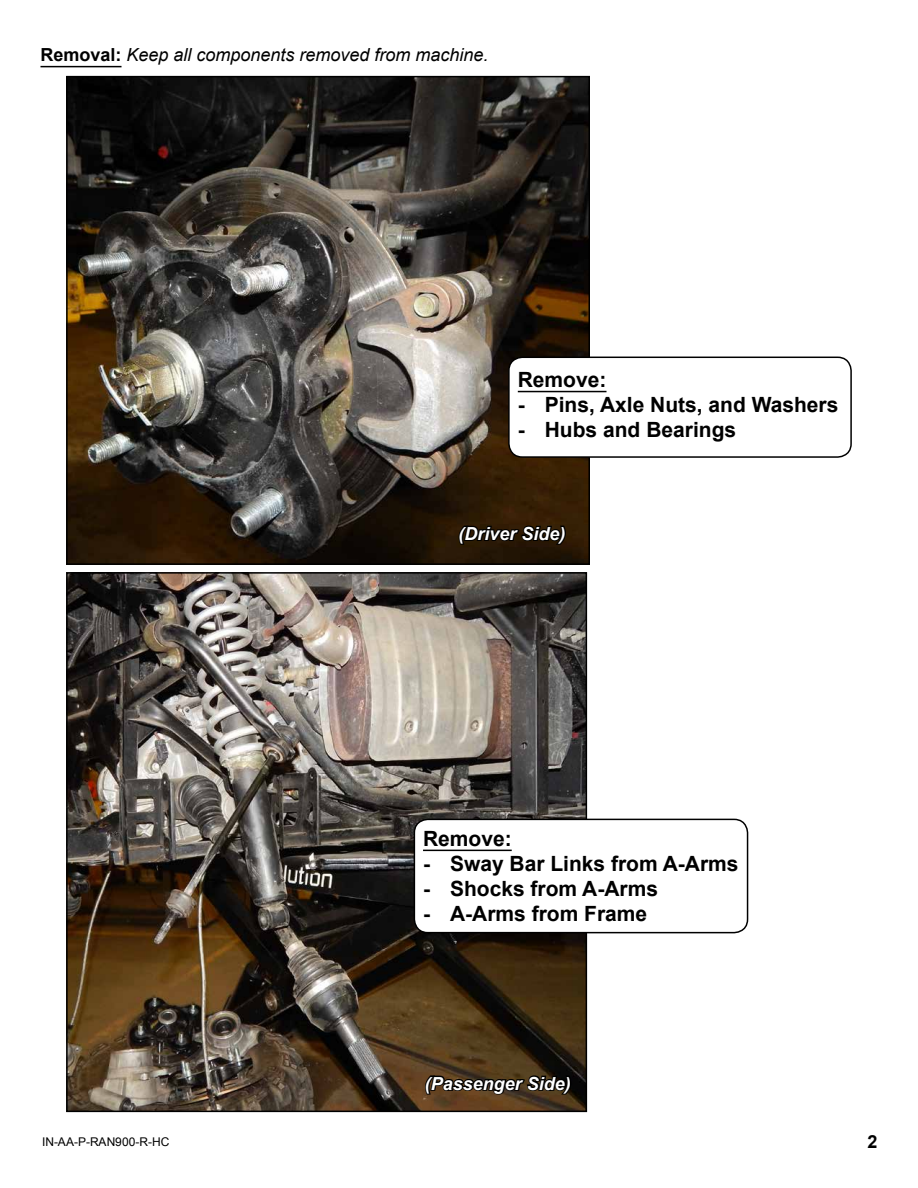
<style>
.page{position:relative;width:918px;height:1188px;background:#fff}
.page>*{position:absolute;margin:0;border:0;box-sizing:border-box;transform-origin:0 0}
.t1{font:700 21px "Arial";color:#000}
.t2{font:italic 18px "Arial";color:#000}
.t3{font:italic 700 18px "Arial";color:#fff}
.t4{font:700 18px "Arial";color:#000}
.t5{font:12px "Arial";color:#000}
.s1{font-weight:700;font-style:normal}
</style>
<div class="page">
<hr style="left:40px;top:66px;width:82px;height:1px;background:#000">
<img style="left:69px;top:79px;width:518px;height:483px">
<div style="left:66px;top:76px;width:524px;height:489px;border:2px solid #000"></div>
<svg style="left:457px;top:524px;width:110px;height:22px"></svg>
<div style="left:509px;top:357px;width:342px;height:100px;background:#fff;border-radius:14px"></div>
<div style="left:508px;top:357px;width:344px;height:101px;border:2px solid #000;border-radius:14px"></div>
<svg style="left:517px;top:390px;width:90px;height:3px"></svg>
<img style="left:69px;top:575px;width:515px;height:534px">
<div style="left:66px;top:572px;width:521px;height:540px;border:2px solid #000"></div>
<svg style="left:423px;top:1074px;width:150px;height:22px"></svg>
<div style="left:414px;top:819px;width:334px;height:114px;background:#fff;border-radius:14px"></div>
<div style="left:414px;top:819px;width:334px;height:114px;border:2px solid #000;border-radius:14px"></div>
<svg style="left:423px;top:849px;width:89px;height:3px"></svg>
<p class="t2" style="left:40px;top:43px;width:450px"><span class="s1">Removal:</span> Keep all components removed from machine.</p>
<p class="t1" style="left:518px;top:366px;width:90px">Remove:</p>
<p class="t1" style="left:518px;top:391px;width:322px">- Pins, Axle Nuts, and Washers</p>
<p class="t1" style="left:518px;top:416px;width:220px">- Hubs and Bearings</p>
<p class="t3" style="left:459px;top:521px;width:109px">(Driver Side)</p>
<p class="t1" style="left:423px;top:824px;width:90px">Remove:</p>
<p class="t1" style="left:423px;top:850px;width:317px">- Sway Bar Links from A-Arms</p>
<p class="t1" style="left:423px;top:875px;width:237px">- Shocks from A-Arms</p>
<p class="t1" style="left:423px;top:900px;width:226px">- A-Arms from Frame</p>
<p class="t3" style="left:425px;top:1071px;width:148px">(Passenger Side)</p>
<p class="t5" style="left:42px;top:1134px;width:129px">IN-AA-P-RAN900-R-HC</p>
<p class="t4" style="left:867px;top:1129px;width:12px">2</p>
</div>
